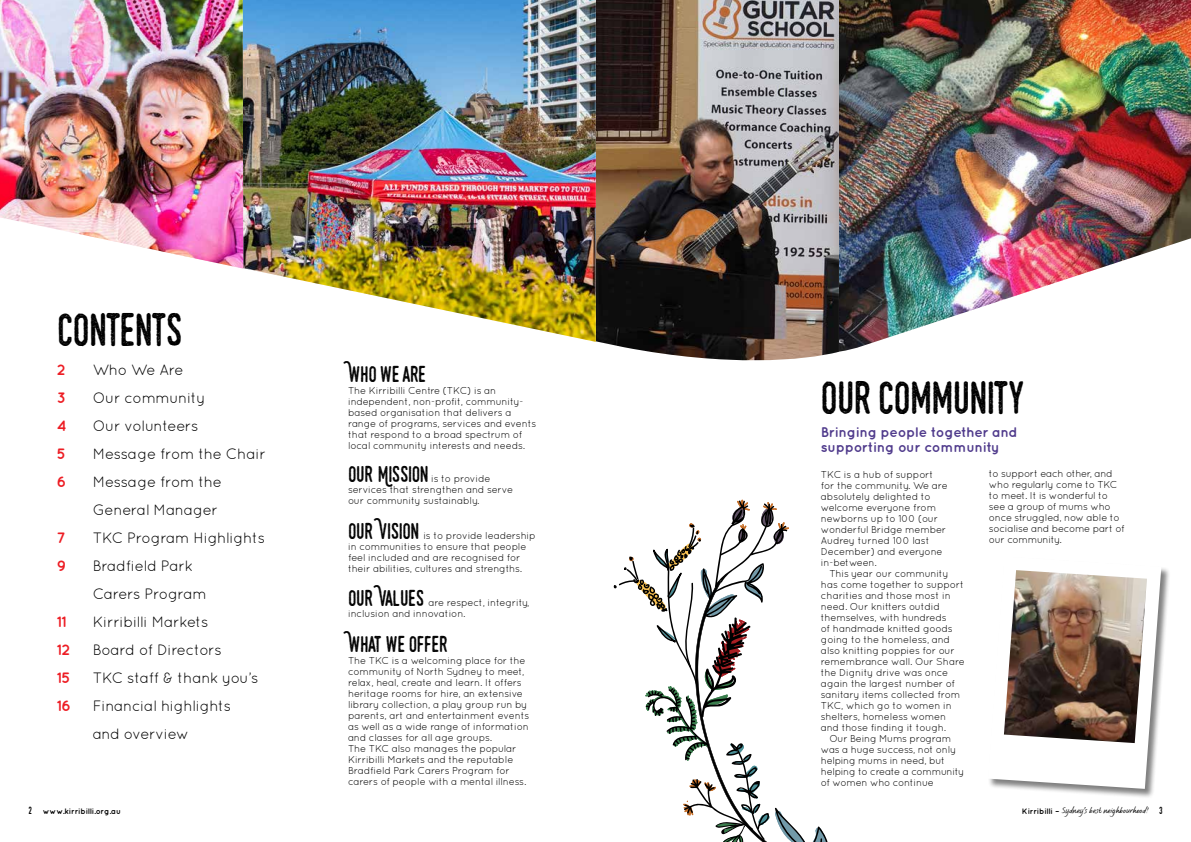
<style>
.page{position:relative;width:1191px;height:842px;background:#fff}
.page>*{position:absolute;margin:0;border:0;box-sizing:border-box;transform-origin:0 0}
.t1{font:45px "Swistblnk Monthoers";letter-spacing:-.02em;color:#000}
.t2{font:45px "Swistblnk Monthoers";letter-spacing:-.06em;color:#000}
.t3{font:22px "Swistblnk Monthoers";letter-spacing:-.02em;color:#000}
.t4{font:15px/28px "Quicksand";letter-spacing:-.02em;color:#000}
.t5{font:700 15px "Quicksand";letter-spacing:-.02em;color:#ed1d24}
.t6{font:700 14px/15px "Quicksand";letter-spacing:-.02em;color:#503b8c}
.t7{font:10px/11px "Quicksand";letter-spacing:-.02em;color:#000}
.t8{font:8px "FS Sammy";color:#000}
.t9{font:700 8px "Quicksand";color:#000}
.s1{font-family:"Swistblnk Monthoers";font-size:22px}
.s2{font-family:"Swistblnk Monthoers";font-weight:400;font-size:10px}
.s3{font-family:"Quicksand";font-weight:700}
.s4{font-family:"Swistblnk Monthoers";font-size:10px}
</style>
<div class="page">
<img style="left:839px;top:0;width:352px;height:352px">
<img style="left:596px;top:0;width:243px;height:361px">
<img style="left:243px;top:0;width:353px;height:342px">
<img style="left:0;top:0;width:243px;height:269px">
<svg style="left:613px;top:499px;width:215px;height:343px"></svg>
<div style="left:988px;top:557px;width:183px;height:242px;background:#000;opacity:.5"></div>
<svg style="left:988px;top:557px;width:173px;height:232px"></svg>
<img style="left:1004px;top:570px;width:143px;height:173px">
<h1 class="t2" style="left:57px;top:302px;width:128px">Contents</h1>
<h3 class="t5" style="left:57px;top:360px;width:10px">2</h3>
<h3 class="t4" style="left:93px;top:355px;width:92px">Who We Are</h3>
<h3 class="t5" style="left:57px;top:388px;width:11px">3</h3>
<h3 class="t4" style="left:93px;top:383px;width:114px">Our community</h3>
<h3 class="t5" style="left:57px;top:416px;width:11px">4</h3>
<h3 class="t4" style="left:93px;top:411px;width:107px">Our volunteers</h3>
<h3 class="t5" style="left:57px;top:444px;width:11px">5</h3>
<h3 class="t4" style="left:93px;top:439px;width:175px">Message from the Chair</h3>
<h3 class="t5" style="left:57px;top:472px;width:11px">6</h3>
<h3 class="t4" style="left:93px;top:467px;width:131px">Message from the<br>General Manager</h3>
<h3 class="t5" style="left:57px;top:528px;width:10px">7</h3>
<h3 class="t4" style="left:93px;top:523px;width:174px">TKC Program Highlights</h3>
<h3 class="t5" style="left:57px;top:556px;width:11px">9</h3>
<h3 class="t4" style="left:93px;top:551px;width:116px">Bradfield Park<br>Carers Program</h3>
<h3 class="t5" style="left:57px;top:612px;width:11px">11</h3>
<h3 class="t4" style="left:93px;top:607px;width:117px">Kirribilli Markets</h3>
<h3 class="t5" style="left:57px;top:640px;width:15px">12</h3>
<h3 class="t4" style="left:93px;top:635px;width:131px">Board of Directors</h3>
<h3 class="t5" style="left:57px;top:668px;width:15px">15</h3>
<h3 class="t4" style="left:93px;top:663px;width:167px">TKC staff &amp; thank you’s</h3>
<h3 class="t5" style="left:57px;top:696px;width:16px">16</h3>
<h3 class="t4" style="left:93px;top:691px;width:140px">Financial highlights and overview</h3>
<h2 class="t3" style="left:348px;top:360px;width:80px">Who we are</h2>
<p class="t7" style="left:348px;top:385px;width:190px">The Kirribilli Centre (TKC) is an independent, non-profit, community&shy;based organisation that delivers a range of programs, services and events that respond to a broad spectrum of local community interests and needs.</p>
<p class="t7" style="left:348px;top:473px;width:166px"><span class="s1">Our Mission</span> is to provide services that strengthen and serve our community sustainably.</p>
<p class="t7" style="left:348px;top:530px;width:189px"><span class="s1">Our Vision</span> is to provide leadership in communities to ensure that people feel included and are recognised for their abilities, cultures and strengths.</p>
<p class="t7" style="left:348px;top:597px;width:183px"><span class="s1">Our Values</span> are respect, integrity, inclusion and innovation.</p>
<h2 class="t3" style="left:348px;top:630px;width:101px">What we Offer</h2>
<p class="t7" style="left:348px;top:655px;width:183px">The TKC is a welcoming place for the community of North Sydney to meet, relax, heal, create and learn. It offers heritage rooms for hire, an extensive library collection, a play group run by parents, art and entertainment events as well as a wide range of information and classes for all age groups.<br>The TKC also manages the popular Kirribilli Markets and the reputable Bradfield Park Carers Program for carers of people with a mental illness.</p>
<h1 class="t1" style="left:820px;top:370px;width:206px">Our Community</h1>
<h3 class="t6" style="left:821px;top:424px;width:198px">Bringing people together and supporting our community</h3>
<p class="t7" style="left:989px;top:467px;width:137px">to support each other, and who regularly come to TKC to meet. It is wonderful to see a group of mums who once struggled, now able to socialise and become part of our community.</p>
<p class="t7" style="left:821px;top:468px;width:128px">TKC is a hub of support for the community. We are absolutely delighted to welcome everyone from newborns up to 100 (our wonderful Bridge member<br>Audrey turned 100 last<br>December) and everyone in-between.</p>
<p class="t7" style="left:821px;top:567px;width:145px;text-indent:8px">This year our community has come together to support charities and those most in need. Our knitters outdid themselves, with hundreds<br>of handmade knitted goods going to the homeless, and also knitting poppies for our remembrance wall. Our Share the Dignity drive was once again the largest number of sanitary items collected from<br>TKC, which go to women in shelters, homeless women and those finding it tough.</p>
<p class="t7" style="left:821px;top:732px;width:145px;text-indent:8px">Our Being Mums program was a huge success, not only helping mums in need, but helping to create a community of women who continue</p>
<p class="t9" style="left:28px;top:806px;width:94px"><span class="s2">2</span> www.kirribilli.org.au</p>
<p class="t8" style="left:1022px;top:806px;width:142px"><span class="s3">Kirribilli –</span> Sydney’s best neighbourhood! <span class="s4">3</span></p>
</div>
